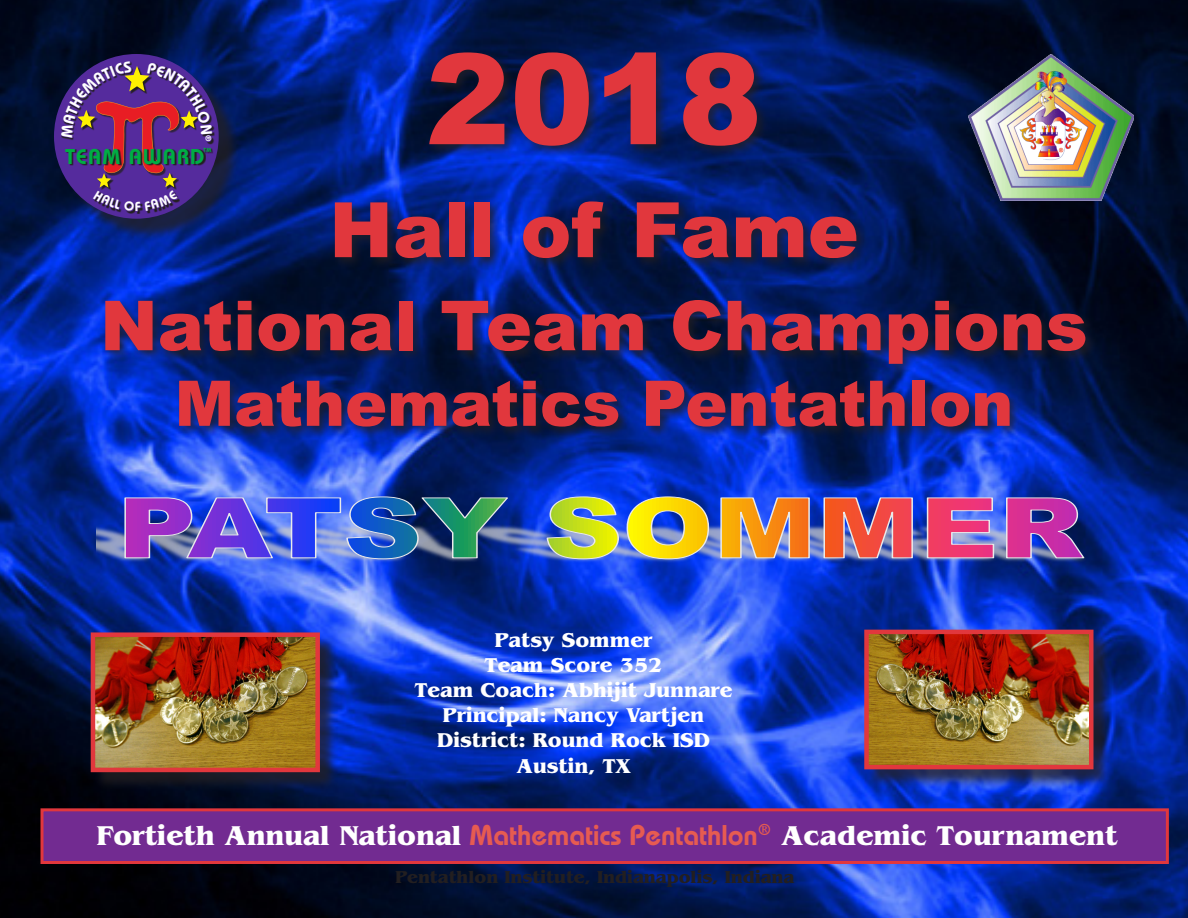
<style>
.page{position:relative;width:1188px;height:918px;background:#fff}
.page>*{position:absolute;margin:0;border:0;box-sizing:border-box;transform-origin:0 0}
.t1{font:900 126px "Arial";color:#e1373d}
.t2{font:900 76.5px "Arial";color:#e1373d}
.t3{font:900 69px "Arial";color:#e1373d}
.t4{font:900 63px "Arial";color:#e1373d}
.t5{font:700 28.5px "Benguiat";color:#fff}
.t6{font:600 21.45px "Bauhaus";letter-spacing:.06em;color:#00ad44}
.t7{font:700 21px "Benguiat";color:#fff}
.t8{font:700 18px "Benguiat";color:#231f20}
.t9{font:600 5.85px "Bauhaus";color:#00ad44}
.s1{font-family:"Bauhaus";font-weight:600;color:#e65b51}
</style>
<div class="page">
<img style="left:0;top:0;width:1188px;height:918px">
<div style="left:40px;top:808px;width:1129px;height:56px;background:#722b91;border:3px solid #e1373d"></div>
<div style="left:93px;top:635px;width:246px;height:156px;background:#231f20;opacity:.75"></div>
<img style="left:96px;top:637px;width:219px;height:130px">
<div style="left:91px;top:632px;width:229px;height:140px;border:4px solid #e1373d"></div>
<div style="left:331px;top:198px;width:538px;height:73px;background:#231f20;opacity:.75"></div>
<div style="left:102px;top:296px;width:996px;height:143px;background:#231f20;opacity:.75"></div>
<img style="left:969px;top:54px;width:165px;height:146px">
<div style="left:60px;top:60px;width:181px;height:181px;background:#231f20;opacity:.75"></div>
<div style="left:54px;top:54px;width:165px;height:165px;background:#552b9d;border-radius:50%"></div>
<svg style="left:93px;top:212px;width:87px;height:2px"></svg>
<div style="left:867px;top:632px;width:245px;height:156px;background:#231f20;opacity:.75"></div>
<img style="left:869px;top:635px;width:220px;height:129px">
<div style="left:864px;top:630px;width:230px;height:139px;border:4px solid #e1373d"></div>
<img style="left:97px;top:522px;width:994px;height:42px">
<img style="left:124px;top:496px;width:962px;height:64px">
<div style="left:426px;top:49px;width:344px;height:110px;background:#231f20;opacity:.75"></div>
<svg style="left:61px;top:53px;width:152px;height:159px"></svg>
<p class="t9" style="left:203px;top:146px;width:9px">TM</p>
<p class="t6" style="left:65px;top:143px;width:141px">TEAM AWARD</p>
<p class="t1" style="left:426px;top:8px;width:338px">2018</p>
<h2 class="t2" style="left:329px;top:174px;width:531px">Hall of Fame</h2>
<h3 class="t3" style="left:100px;top:276px;width:989px">National Team Champions</h3>
<h3 class="t4" style="left:175px;top:358px;width:840px">Mathematics Pentathlon</h3>
<p class="t7" style="left:495px;top:627px;width:159px">Patsy Sommer</p>
<p class="t7" style="left:485px;top:652px;width:179px">Team Score 352</p>
<p class="t7" style="left:415px;top:678px;width:319px">Team Coach: Abhijit Junnare</p>
<p class="t7" style="left:443px;top:703px;width:263px">Principal: Nancy Vartjen</p>
<p class="t7" style="left:437px;top:728px;width:274px">District: Round Rock ISD</p>
<p class="t7" style="left:517px;top:753px;width:115px">Austin, TX</p>
<p class="t5" style="left:97px;top:819px;width:1022px">Fortieth Annual National <span class="s1">Mathematics Pentathlon</span><sup>®</sup> Academic Tournament</p>
<p class="t8" style="left:395px;top:866px;width:400px">Pentathlon Institute, Indianapolis, Indiana</p>
</div>
